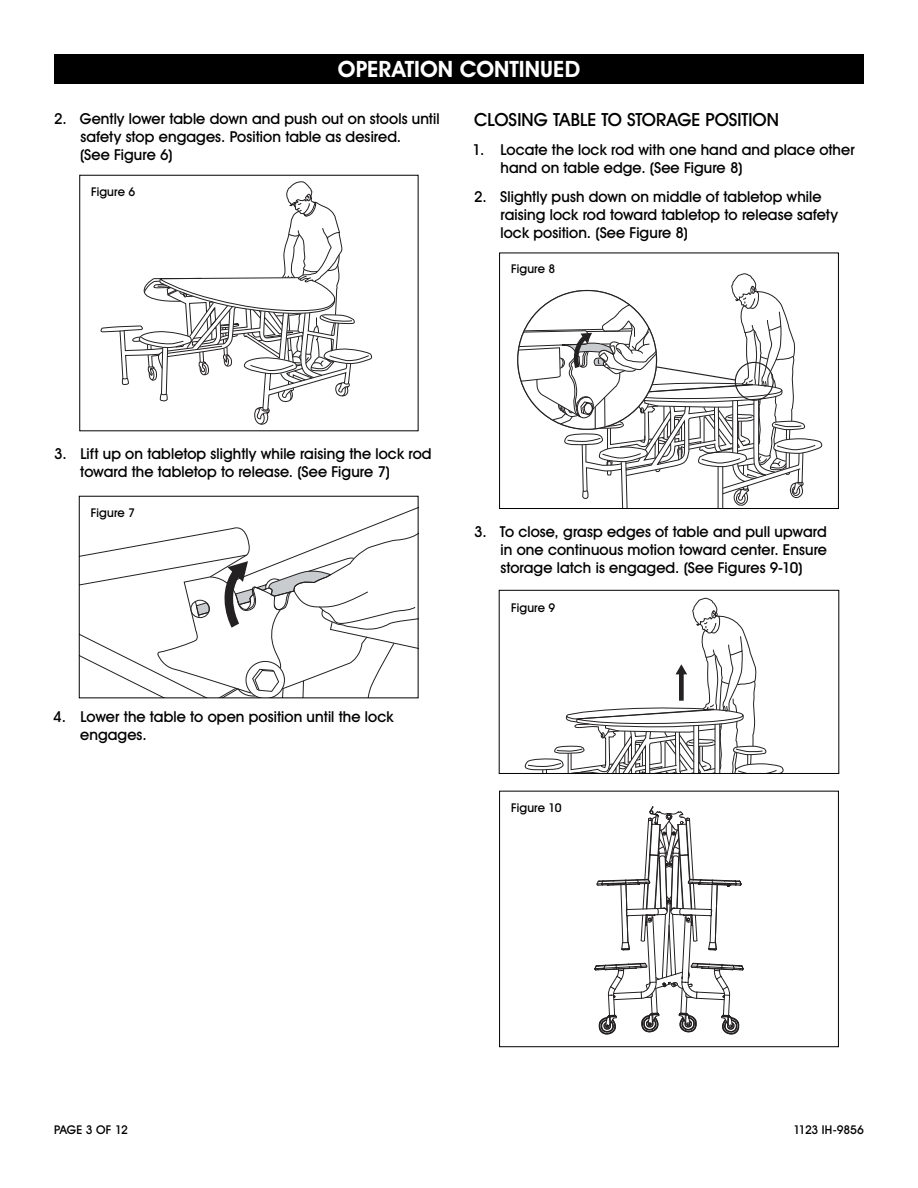
<style>
.page{position:relative;width:918px;height:1188px;background:#fff}
.page>*{position:absolute;margin:0;border:0;box-sizing:border-box;transform-origin:0 0}
.t1{font:700 22.5px "Uline Two Knine";letter-spacing:.005em;color:#fff}
.t2{font:18px "Uline Two Knine";color:#000}
.t3{font:15px/18px "Uline Two Knine";letter-spacing:.005em;color:#000}
.t4{font:12px "Uline Two Knine";color:#000}
.t5{font:12px "Uline Two Knine";letter-spacing:-.02em;color:#000}
</style>
<div class="page">
<div style="left:54px;top:54px;width:810px;height:30px;background:#000"></div>
<svg style="left:100px;top:181px;width:272px;height:244px"></svg>
<svg style="left:518px;top:273px;width:305px;height:234px"></svg>
<div style="left:499px;top:253px;width:340px;height:256px;border:1px solid #000"></div>
<svg style="left:594px;top:806px;width:150px;height:229px"></svg>
<div style="left:499px;top:791px;width:340px;height:256px;border:1px solid #000"></div>
<svg style="left:81px;top:508px;width:335px;height:188px"></svg>
<svg style="left:524px;top:598px;width:260px;height:174px"></svg>
<div style="left:499px;top:590px;width:340px;height:184px;border:1px solid #000"></div>
<h1 class="t1" style="left:338px;top:56px;width:244px">OPERATION CONTINUED</h1>
<p class="t3" style="left:80px;top:109px;width:361px;text-indent:-26px">2. Gently lower table down and push out on stools until safety stop engages. Position table as desired.<br>(See Figure 6)</p>
<p class="t4" style="left:91px;top:184px;width:46px">Figure 6</p>
<p class="t2" style="left:474px;top:109px;width:306px">CLOSING TABLE TO STORAGE POSITION</p>
<p class="t3" style="left:501px;top:141px;width:356px;text-indent:-28px">1. Locate the lock rod with one hand and place other hand on table edge. (See Figure 8)</p>
<p class="t3" style="left:500px;top:187px;width:339px;text-indent:-26px">2. Slightly push down on middle of tabletop while raising lock rod toward tabletop to release safety lock position. (See Figure 8)</p>
<p class="t4" style="left:511px;top:262px;width:46px">Figure 8</p>
<p class="t3" style="left:80px;top:444px;width:353px;text-indent:-26px">3. Lift up on tabletop slightly while raising the lock rod toward the tabletop to release. (See Figure 7)</p>
<p class="t4" style="left:91px;top:505px;width:46px">Figure 7</p>
<p class="t3" style="left:80px;top:707px;width:315px;text-indent:-27px">4. Lower the table to open position until the lock engages.</p>
<p class="t3" style="left:500px;top:522px;width:328px;text-align:justify;text-indent:-26px">3. To close, grasp edges of table and pull upward in one continuous motion toward center. Ensure storage latch is engaged. (See Figures 9-10)</p>
<p class="t4" style="left:511px;top:601px;width:46px">Figure 9</p>
<p class="t4" style="left:511px;top:800px;width:52px">Figure 10</p>
<p class="t4" style="left:54px;top:1122px;width:75px">PAGE 3 OF 12</p>
<p class="t5" style="left:794px;top:1122px;width:72px">1123 IH-9856</p>
</div>
